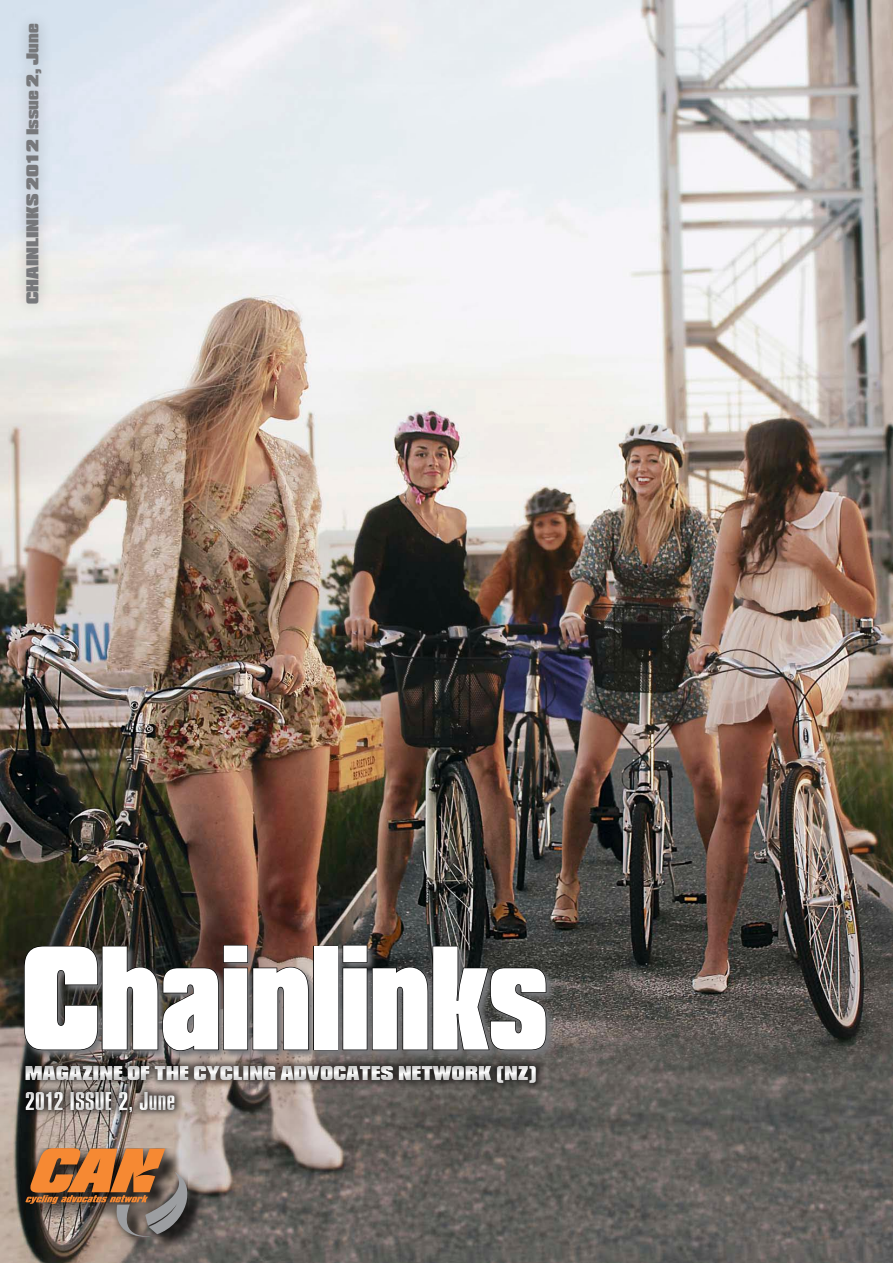
<style>
.page{position:relative;width:893px;height:1263px;background:#fff}
.page>*{position:absolute;margin:0;border:0;box-sizing:border-box;transform-origin:0 0}
.t1{font:900 154.5px "Compacta LT Std";color:#fff;scale:.8 1}
.t2{font:27px "Compacta LT";letter-spacing:-.005em;color:#fff;scale:1.2 1}
.t3{font:900 21px "Compacta LT Std";letter-spacing:-.005em;color:#fff}
.t4{font:900 18px "Compacta LT Std";letter-spacing:-.005em;color:#77787b;scale:1.1 1}
</style>
<div class="page">
<img style="left:0;top:0;width:893px;height:1263px">
<svg style="left:23px;top:943px;width:533px;height:118px;background:#706c6b"></svg>
<svg style="left:23px;top:944px;width:286px;height:107px;background:#625e5e"></svg>
<div style="left:313px;top:946px;width:25px;height:104px;border:1px solid #000"></div>
<svg style="left:342px;top:944px;width:205px;height:107px;background:#565657"></svg>
<div style="left:20px;top:1079px;width:167px;height:46px;background:#000;opacity:.5"></div>
<div style="left:12px;top:9px;width:42px;height:307px;background:#000;opacity:.21"></div>
<div style="left:28px;top:1150px;width:177px;height:105px;background:#000;opacity:.75"></div>
<svg style="left:26px;top:1148px;width:161px;height:89px;background:#976d4d"></svg>
<div style="left:15px;top:1056px;width:529px;height:34px;background:#000;opacity:.6"></div>
<div style="left:22px;top:1052px;width:526px;height:35px;background:#000;opacity:.5"></div>
<p class="t4" style="left:23px;top:304px;width:256px;rotate:-90deg">CHAINLINKS 2012 ISSUE 2, JUNE</p>
<h1 class="t1" style="left:22px;top:912px;width:659px">CHAINLINKS</h1>
<p class="t3" style="left:25px;top:1061px;width:514px">MAGAZINE OF THE CYCLING ADVOCATES NETWORK (NZ)</p>
<p class="t2" style="left:25px;top:1087px;width:127px">2012 ISSUE 2, June</p>
</div>
